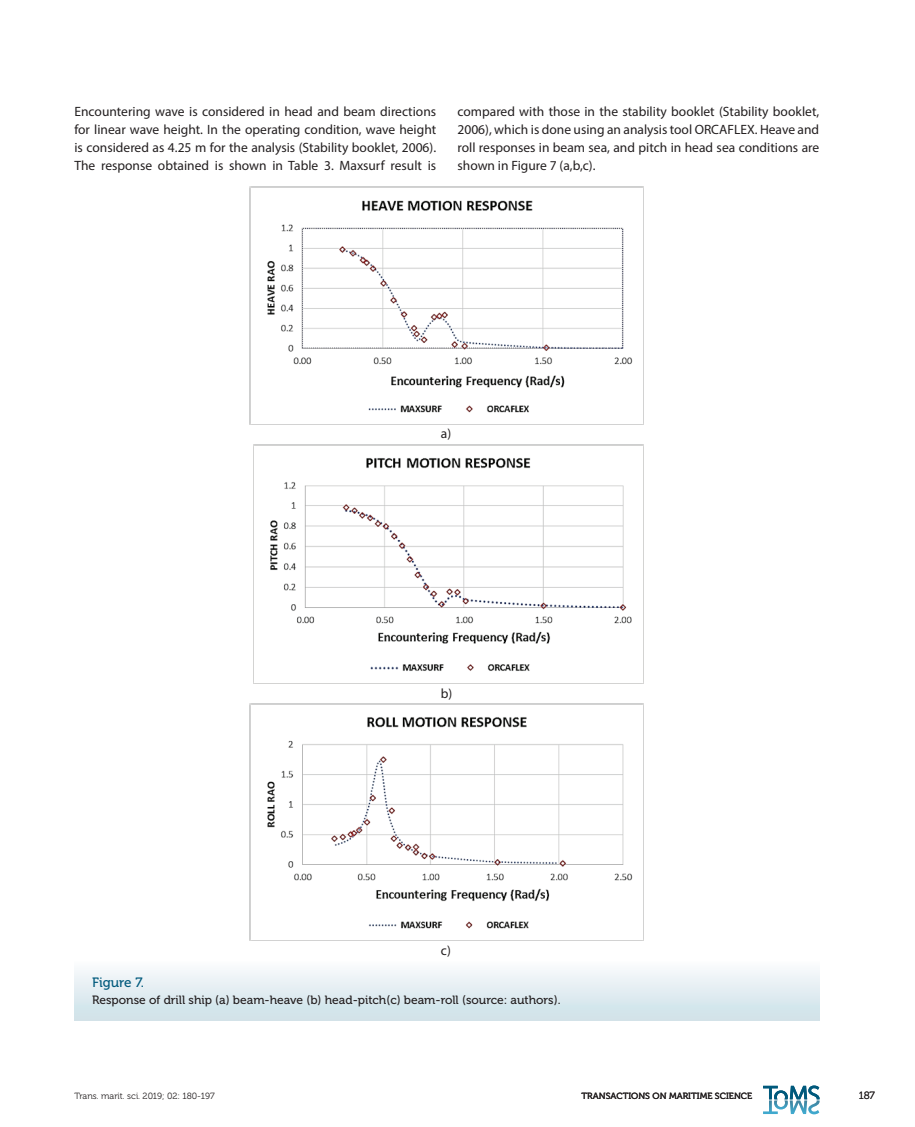
<style>
.page{position:relative;width:915px;height:1127px;background:#fff}
.page>*{position:absolute;margin:0;border:0;box-sizing:border-box;transform-origin:0 0}
.Body_text{font:13.5px/18px "Myriad Pro";color:#231f20;text-align:justify}
.Figure{font:13.5px "Museo 500";color:#00597c}
.Figure-2{font:12px "Museo 500";color:#231f20}
.t1{font:10.5px "Museo 300";color:#231f20}
.t2{font:9px "Museo 300";letter-spacing:-.005em;color:#231f20}
.t3{font:9px "Museo 500";color:#231f20}
</style>
<div class="page">
<svg style="left:763px;top:1085px;width:56px;height:29px"></svg>
<div style="left:74px;top:959px;width:745px;height:61px;background:linear-gradient(to bottom,#fdfdfe,#cce1e8)"></div>
<img style="left:250px;top:187px;width:393px;height:237px">
<img style="left:253px;top:445px;width:390px;height:238px">
<img style="left:250px;top:704px;width:393px;height:236px">
<p class="Body_text" style="left:74px;top:103px;width:363px">Encountering wave is considered in head and beam directions for linear wave height. In the operating condition, wave height is considered as 4.25 m for the analysis (Stability booklet, 2006).<br>The response obtained is shown in Table 3. Maxsurf result is</p>
<p class="Body_text" style="left:457px;top:103px;width:363px">compared with those in the stability booklet (Stability booklet, 2006), which is done using an analysis tool ORCAFLEX. Heave and roll responses in beam sea, and pitch in head sea conditions are shown in Figure 7 (a,b,c).</p>
<p class="Body_text" style="left:441px;top:425px;width:12px">a)</p>
<p class="Body_text" style="left:441px;top:684px;width:13px">b)</p>
<p class="Body_text" style="left:441px;top:941px;width:11px">c)</p>
<p class="Figure" style="left:92px;top:975px;width:53px">Figure 7.</p>
<p class="Figure-2" style="left:92px;top:993px;width:469px">Response of drill ship (a) beam-heave (b) head-pitch(c) beam-roll (source: authors).</p>
<p class="t2" style="left:74px;top:1091px;width:142px">Trans. marit. sci. 2019; 02: 180-197</p>
<p class="t3" style="left:581px;top:1091px;width:172px">TRANSACTIONS ON MARITIME SCIENCE</p>
<p class="t1" style="left:858px;top:1090px;width:18px">187</p>
</div>
